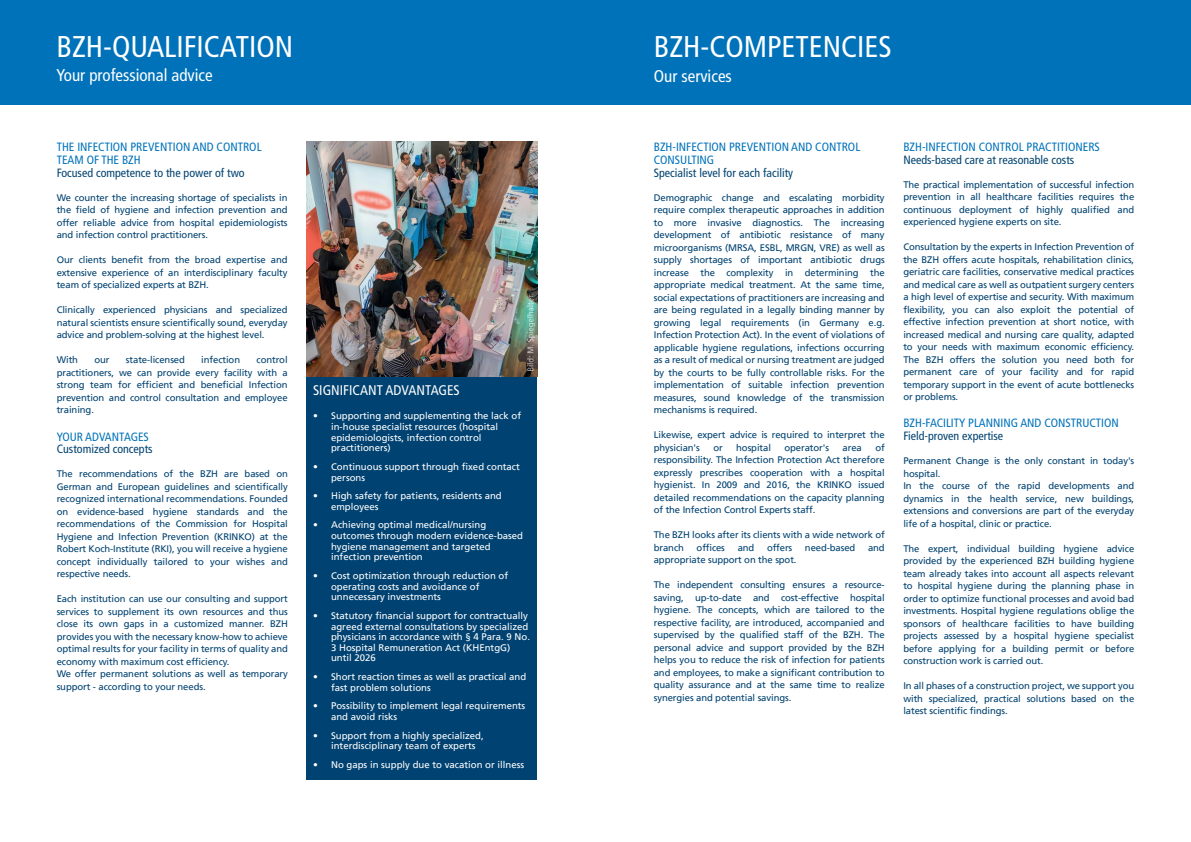
<style>
.page{position:relative;width:1191px;height:842px;background:#fff}
.page>*{position:absolute;margin:0;border:0;box-sizing:border-box;transform-origin:0 0}
.t1{font:condensed 30px "Frutiger LT";color:#fff}
.t2{font:condensed 17px "Frutiger LT";color:#fff}
.t3{font:condensed 14px "Frutiger LT";color:#fff}
.t4{font:condensed 12px/13px "Frutiger LT";color:#0072ba}
.t5{font:condensed 12px "Frutiger LT";color:#004271}
.t6{font:9.6px/10.6px "Frutiger LT";color:#fff}
.t7{font:9.5px/12.5px "Frutiger LT";letter-spacing:-.01em;color:#004271;text-align:justify}
</style>
<div class="page">
<div style="left:0;top:0;width:595px;height:105px;background:#0072ba"></div>
<div style="left:306px;top:376px;width:231px;height:404px;background:#004271"></div>
<img style="left:306px;top:142px;width:231px;height:234px">
<img style="left:527px;top:295px;width:7px;height:75px">
<div style="left:595px;top:0;width:596px;height:105px;background:#0072ba"></div>
<h1 class="t1" style="left:56px;top:35px;width:238px">BZH-QUALIFICATION</h1>
<h2 class="t2" style="left:56px;top:69px;width:158px">Your professional advice</h2>
<p class="t4" style="left:57px;top:141px;width:206px">THE INFECTION PREVENTION AND CONTROL<br>TEAM OF THE BZH</p>
<p class="t5" style="left:57px;top:168px;width:189px">Focused competence to the power of two</p>
<p class="t7" style="left:57px;top:192px;width:232px">We counter the increasing shortage of specialists in the field of hygiene and infection prevention and offer reliable advice from hospital epidemiologists and infection control practitioners.</p>
<p class="t7" style="left:57px;top:254px;width:232px">Our clients benefit from the broad expertise and extensive experience of an interdisciplinary faculty team of specialized experts at BZH.</p>
<p class="t7" style="left:57px;top:304px;width:232px">Clinically experienced physicians and specialized natural scientists ensure scientifically sound, everyday advice and problem-solving at the highest level.</p>
<p class="t7" style="left:57px;top:354px;width:23px">With</p>
<p class="t7" style="left:94px;top:354px;width:17px">our</p>
<p class="t7" style="left:126px;top:354px;width:60px">state-licensed</p>
<p class="t7" style="left:201px;top:354px;width:40px">infection</p>
<p class="t7" style="left:57px;top:354px;width:232px;text-indent:200px">control practitioners, we can provide every facility with a strong team for efficient and beneficial Infection prevention and control consultation and employee training.</p>
<p class="t4" style="left:57px;top:431px;width:94px">YOUR ADVANTAGES</p>
<p class="t5" style="left:57px;top:444px;width:97px">Customized concepts</p>
<p class="t7" style="left:57px;top:468px;width:233px">The recommendations of the BZH are based on German and European guidelines and scientifically recognized international recommendations. Founded on evidence-based hygiene standards and the recommendations of the Commission for Hospital Hygiene and Infection Prevention (KRINKO) at the Robert Koch-Institute (RKI), you will receive a hygiene concept individually tailored to your wishes and respective needs.</p>
<p class="t7" style="left:57px;top:593px;width:233px;text-align:left">Each institution can use our consulting and support services to supplement its own resources and thus close its own gaps in a customized manner. BZH provides you with the necessary know-how to achieve optimal results for your facility in terms of quality and economy with maximum cost efficiency.<br>We offer permanent solutions as well as temporary support - according to your needs.</p>
<h3 class="t3" style="left:313px;top:384px;width:148px">SIGNIFICANT ADVANTAGES</h3>
<p class="t6" style="left:331px;top:411px;width:192px;text-indent:-18px">• Supporting and supplementing the lack of in-house specialist resources (hospital epidemiologists, infection control practitioners)</p>
<p class="t6" style="left:331px;top:462px;width:190px;text-indent:-18px">• Continuous support through fixed contact persons</p>
<p class="t6" style="left:331px;top:491px;width:172px;text-indent:-18px">• High safety for patients, residents and employees</p>
<p class="t6" style="left:331px;top:521px;width:194px;text-indent:-18px">• Achieving optimal medical/nursing outcomes through modern evidence-based hygiene management and targeted infection prevention</p>
<p class="t6" style="left:331px;top:571px;width:179px;text-indent:-18px">• Cost optimization through reduction of operating costs and avoidance of unnecessary investments</p>
<p class="t6" style="left:331px;top:611px;width:200px;text-indent:-18px">• Statutory financial support for contractually agreed external consultations by specialized physicians in accordance with § 4 Para. 9 No.<br>3 Hospital Remuneration Act (KHEntgG) until 2026</p>
<p class="t6" style="left:331px;top:672px;width:197px;text-indent:-18px">• Short reaction times as well as practical and fast problem solutions</p>
<p class="t6" style="left:331px;top:701px;width:196px;text-indent:-18px">• Possibility to implement legal requirements and avoid risks</p>
<p class="t6" style="left:331px;top:731px;width:154px;text-indent:-18px">• Support from a highly specialized, interdisciplinary team of experts</p>
<p class="t6" style="left:313px;top:760px;width:213px">• No gaps in supply due to vacation or illness</p>
<h1 class="t1" style="left:654px;top:35px;width:239px">BZH-COMPETENCIES</h1>
<h2 class="t2" style="left:654px;top:70px;width:80px">Our services</h2>
<p class="t4" style="left:654px;top:141px;width:208px">BZH-INFECTION PREVENTION AND CONTROL<br>CONSULTING</p>
<p class="t5" style="left:654px;top:168px;width:141px">Specialist level for each facility</p>
<p class="t7" style="left:654px;top:192px;width:232px">Demographic change and escalating morbidity require complex therapeutic approaches in addition to more invasive diagnostics. The increasing development of antibiotic resistance of many microorganisms (MRSA, ESBL, MRGN, VRE) as well as supply shortages of important antibiotic drugs increase the complexity in determining the appropriate medical treatment. At the same time, social expectations of practitioners are increasing and are being regulated in a legally binding manner by growing legal requirements (in Germany e.g.<br>Infection Protection Act). In the event of violations of applicable hygiene regulations, infections occurring as a result of medical or nursing treatment are judged by the courts to be fully controllable risks. For the implementation of suitable infection prevention measures, sound knowledge of the transmission mechanisms is required.</p>
<p class="t7" style="left:654px;top:429px;width:232px">Likewise, expert advice is required to interpret the physician's</p>
<p class="t7" style="left:654px;top:442px;width:232px;text-indent:221px">of responsibility. The Infection Protection Act therefore expressly prescribes cooperation with a hospital hygienist. In 2009 and 2016, the KRINKO issued detailed recommendations on the capacity planning of the Infection Control Experts staff.</p>
<p class="t7" style="left:654px;top:529px;width:232px">The BZH looks after its clients with a wide network of branch</p>
<p class="t7" style="left:713px;top:442px;width:11px">or</p>
<p class="t7" style="left:736px;top:442px;width:36px">hospital</p>
<p class="t7" style="left:784px;top:442px;width:46px">operator's</p>
<p class="t7" style="left:842px;top:442px;width:21px">area</p>
<p class="t7" style="left:696px;top:542px;width:30px">offices</p>
<p class="t7" style="left:737px;top:542px;width:18px">and</p>
<p class="t7" style="left:767px;top:542px;width:27px">offers</p>
<p class="t7" style="left:805px;top:542px;width:52px">need-based</p>
<p class="t7" style="left:868px;top:542px;width:18px">and</p>
<p class="t7" style="left:654px;top:554px;width:144px">appropriate support on the spot.</p>
<p class="t7" style="left:654px;top:579px;width:232px">The independent consulting ensures a resource&shy;saving, up-to-date and cost-effective hospital hygiene. The concepts, which are tailored to the respective facility, are introduced, accompanied and supervised by the qualified staff of the BZH. The personal advice and support provided by the BZH helps you to reduce the risk of infection for patients and employees, to make a significant contribution to quality assurance and at the same time to realize synergies and potential savings.</p>
<p class="t4" style="left:903px;top:141px;width:198px">BZH-INFECTION CONTROL PRACTITIONERS</p>
<p class="t5" style="left:903px;top:155px;width:173px">Needs-based care at reasonable costs</p>
<p class="t7" style="left:903px;top:179px;width:232px">The practical implementation of successful infection prevention in all healthcare facilities requires the continuous deployment of highly qualified and experienced hygiene experts on site.</p>
<p class="t7" style="left:903px;top:242px;width:232px">Consultation by the experts in Infection Prevention of the BZH offers acute hospitals, rehabilitation clinics, geriatric care facilities, conservative medical practices and medical care as well as outpatient surgery centers a high level of expertise and security. With maximum flexibility, you can also exploit the potential of effective infection prevention at short notice, with increased medical and nursing care quality, adapted to your needs with maximum economic efficiency.<br>The BZH offers the solution you need both for permanent care of your facility and for rapid temporary support in the event of acute bottlenecks or problems.</p>
<p class="t4" style="left:903px;top:417px;width:217px">BZH-FACILITY PLANNING AND CONSTRUCTION</p>
<p class="t5" style="left:903px;top:431px;width:101px">Field-proven expertise</p>
<p class="t7" style="left:903px;top:455px;width:232px;text-align:left">Permanent Change is the only constant in today's hospital.<br>In the course of the rapid developments and dynamics in the health service, new buildings, extensions and conversions are part of the everyday life of a hospital, clinic or practice.</p>
<p class="t7" style="left:903px;top:543px;width:232px">The expert, individual building hygiene advice provided by the experienced BZH building hygiene team already takes into account all aspects relevant to hospital hygiene during the planning phase in order to optimize functional processes and avoid bad investments. Hospital hygiene regulations oblige the sponsors of healthcare facilities to have building projects assessed by a hospital hygiene specialist before applying for a building permit or before construction work is carried out.</p>
<p class="t7" style="left:903px;top:680px;width:232px">In all phases of a construction project, we support you with specialized, practical solutions based on the latest scientific findings.</p>
</div>
